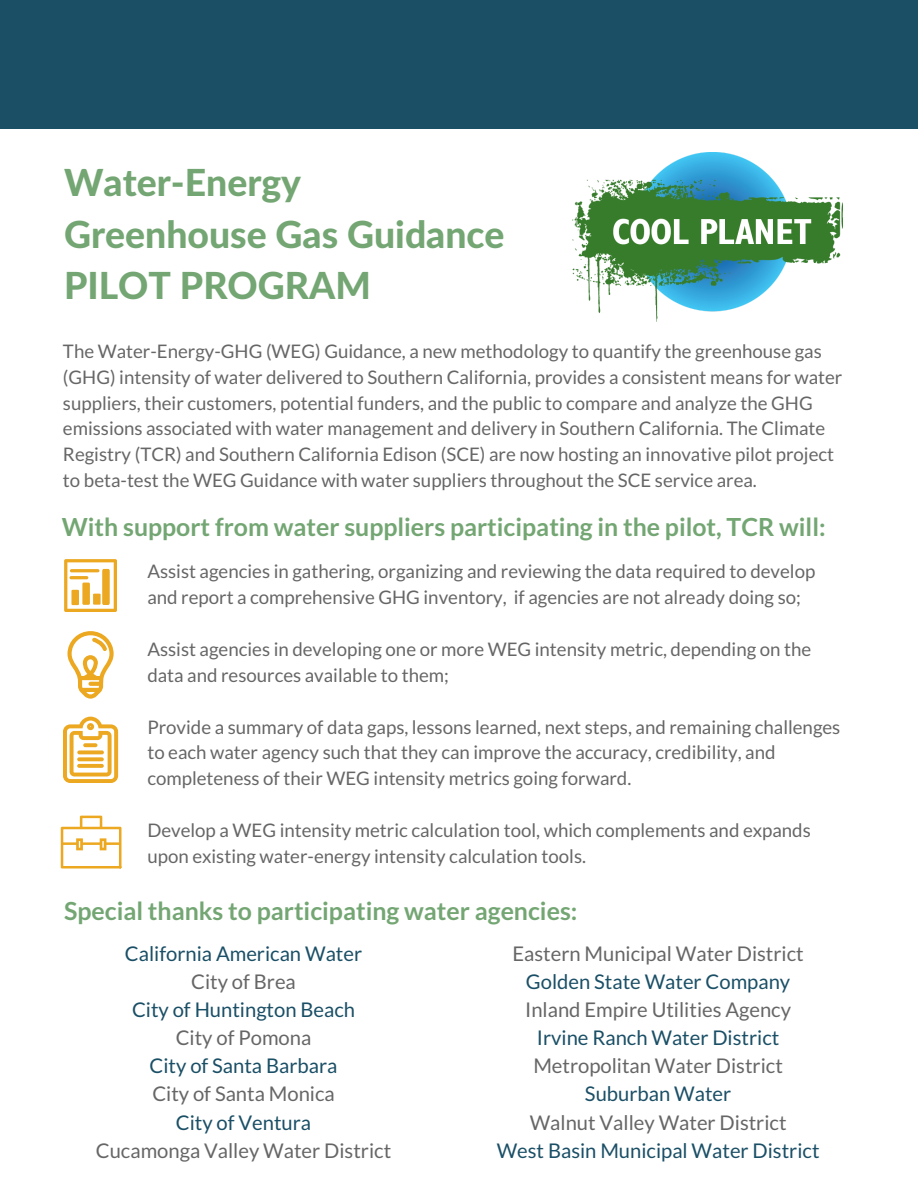
<style>
.page{position:relative;width:918px;height:1188px;background:#fff}
.page>*{position:absolute;margin:0;border:0;box-sizing:border-box;transform-origin:0 0}
.t1{font:800 37.35px/51.8px "Lato";color:#73a673}
.t2{font:700 24.9px "Lato";color:#73a673}
.t3{font:20.25px "Lato";color:#666}
.t4{font:20.25px "Lato";color:#1a4f66}
.t5{font:18.75px/25.8px "Lato";color:#666}
</style>
<div class="page">
<div style="left:0;top:0;width:918px;height:128px;background:#1a4f66"></div>
<img style="left:573px;top:153px;width:270px;height:169px">
<svg style="left:64px;top:559px;width:53px;height:53px"></svg>
<hr style="left:70px;top:569px;width:29px;height:3px;background:#eba820;border-radius:2px">
<svg style="left:68px;top:631px;width:46px;height:68px"></svg>
<svg style="left:63px;top:717px;width:55px;height:66px"></svg>
<svg style="left:83px;top:743px;width:14px;height:4px"></svg>
<svg style="left:77px;top:750px;width:27px;height:4px"></svg>
<svg style="left:77px;top:757px;width:27px;height:4px"></svg>
<svg style="left:77px;top:764px;width:27px;height:4px"></svg>
<svg style="left:61px;top:816px;width:60px;height:52px"></svg>
<hr style="left:81px;top:842px;width:21px;height:3px;background:#eba820">
<hr style="left:105px;top:842px;width:16px;height:3px;background:#eba820">
<h1 class="t1" style="left:64px;top:155px;width:442px">Water-Energy<br>Greenhouse Gas Guidance<br>PILOT PROGRAM</h1>
<p class="t5" style="left:63px;top:338px;width:781px">The Water-Energy-GHG (WEG) Guidance, a new methodology to quantify the greenhouse gas (GHG) intensity of water delivered to Southern California, provides a consistent means for water suppliers, their customers, potential funders, and the public to compare and analyze the GHG emissions associated with water management and delivery in Southern California. The Climate Registry (TCR) and Southern California Edison (SCE) are now hosting an innovative pilot project to beta-test the WEG Guidance with water suppliers throughout the SCE service area.</p>
<h2 class="t2" style="left:62px;top:511px;width:765px">With support from water suppliers participating in the pilot, TCR will:</h2>
<p class="t5" style="left:147px;top:558px;width:669px">Assist agencies in gathering, organizing and reviewing the data required to develop and report a comprehensive GHG inventory, if agencies are not already doing so;</p>
<p class="t5" style="left:147px;top:636px;width:665px">Assist agencies in developing one or more WEG intensity metric, depending on the data and resources available to them;</p>
<p class="t5" style="left:147px;top:713px;width:695px">Provide a summary of data gaps, lessons learned, next steps, and remaining challenges to each water agency such that they can improve the accuracy, credibility, and completeness of their WEG intensity metrics going forward.</p>
<p class="t5" style="left:147px;top:817px;width:665px">Develop a WEG intensity metric calculation tool, which complements and expands upon existing water-energy intensity calculation tools.</p>
<h2 class="t2" style="left:64px;top:896px;width:515px">Special thanks to participating water agencies:</h2>
<p class="t4" style="left:125px;top:941px;width:239px">California American Water</p>
<p class="t3" style="left:191px;top:969px;width:106px">City of Brea</p>
<p class="t4" style="left:132px;top:997px;width:225px">City of Huntington Beach</p>
<p class="t3" style="left:176px;top:1025px;width:137px">City of Pomona</p>
<p class="t4" style="left:150px;top:1053px;width:189px">City of Santa Barbara</p>
<p class="t3" style="left:152px;top:1081px;width:184px">City of Santa Monica</p>
<p class="t4" style="left:176px;top:1110px;width:137px">City of Ventura</p>
<p class="t3" style="left:96px;top:1138px;width:297px">Cucamonga Valley Water District</p>
<p class="t3" style="left:512px;top:941px;width:293px">Eastern Municipal Water District</p>
<p class="t4" style="left:526px;top:969px;width:266px">Golden State Water Company</p>
<p class="t3" style="left:525px;top:997px;width:267px">Inland Empire Utilities Agency</p>
<p class="t4" style="left:537px;top:1025px;width:244px">Irvine Ranch Water District</p>
<p class="t3" style="left:533px;top:1053px;width:251px">Metropolitan Water District</p>
<p class="t4" style="left:585px;top:1081px;width:148px">Suburban Water</p>
<p class="t3" style="left:530px;top:1110px;width:258px">Walnut Valley Water District</p>
<p class="t4" style="left:497px;top:1138px;width:324px">West Basin Municipal Water District</p>
</div>
